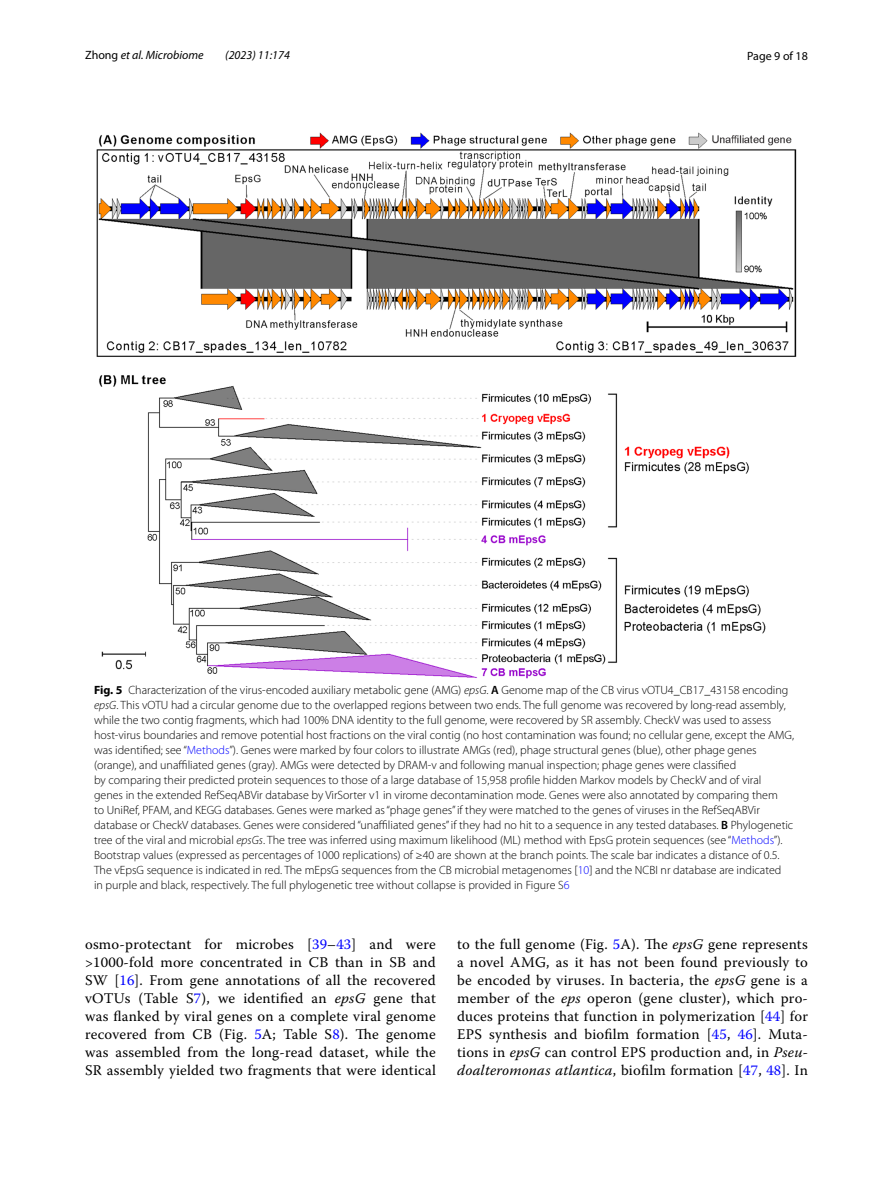
<style>
.page{position:relative;width:893px;height:1187px;background:#fff}
.page>*{position:absolute;margin:0;border:0;box-sizing:border-box;transform-origin:0 0}
.t1{font:14.7px/18px "Warnock Pro";letter-spacing:.015em;color:#000;text-align:justify}
.t2{font:300 12px/15px "Myriad Pro";color:#000}
.t3{font:italic 12px "Myriad Pro";color:#000}
.t4{font:12px "Myriad Pro";color:#000}
.s1{font-style:normal}
.s2{font-weight:700}
.s3{font-style:italic}
.s4{font-weight:600}
.s5{color:#00f}
</style>
<div class="page">
<img style="left:96px;top:133px;width:701px;height:545px">
<p class="t3" style="left:85px;top:48px;width:120px"><span class="s1">Zhong</span> et al. Microbiome</p>
<p class="t3" style="left:225px;top:48px;width:66px">(2023) 11:174</p>
<p class="t4" style="left:747px;top:48px;width:62px">Page 9 of 18</p>
<p class="t2" style="left:94px;top:682px;width:702px"><span class="s2">Fig. 5</span> Characterization of the virus-encoded auxiliary metabolic gene (AMG) <span class="s3">epsG</span>. <span class="s4">A</span> Genome map of the CB virus vOTU4_CB17_43158 encoding <span class="s3">epsG</span>. This vOTU had a circular genome due to the overlapped regions between two ends. The full genome was recovered by long-read assembly, while the two contig fragments, which had 100% DNA identity to the full genome, were recovered by SR assembly. CheckV was used to assess host-virus boundaries and remove potential host fractions on the viral contig (no host contamination was found; no cellular gene, except the AMG, was identified; see “<span class="s5">Methods</span>”). Genes were marked by four colors to illustrate AMGs (red), phage structural genes (blue), other phage genes (orange), and unaffiliated genes (gray). AMGs were detected by DRAM-v and following manual inspection; phage genes were classified<br>by comparing their predicted protein sequences to those of a large database of 15,958 profile hidden Markov models by CheckV and of viral<br>genes in the extended RefSeqABVir database by VirSorter v1 in virome decontamination mode. Genes were also annotated by comparing them<br>to UniRef, PFAM, and KEGG databases. Genes were marked as“phage genes” if they were matched to the genes of viruses in the RefSeqABVir database or CheckV databases. Genes were considered “unaffiliated genes” if they had no hit to a sequence in any tested databases. <span class="s4">B</span> Phylogenetic tree of the viral and microbial <span class="s3">epsGs</span>. The tree was inferred using maximum likelihood (ML) method with EpsG protein sequences (see “<span class="s5">Methods</span>”).<br>Bootstrap values (expressed as percentages of 1000 replications) of ≥40 are shown at the branch points. The scale bar indicates a distance of 0.5.<br>The vEpsG sequence is indicated in red. The mEpsG sequences from the CB microbial metagenomes [<span class="s5">10</span>] and the NCBI nr database are indicated<br>in purple and black, respectively. The full phylogenetic tree without collapse is provided in Figure S<span class="s5">6</span></p>
<p class="t1" style="left:85px;top:935px;width:352px">osmo-protectant for microbes [<span class="s5">39</span>–<span class="s5">43</span>] and were &gt;1000-fold more concentrated in CB than in SB and SW [<span class="s5">16</span>]. From gene annotations of all the recovered vOTUs (Table S<span class="s5">7</span>), we identified an <span class="s3">epsG</span> gene that was flanked by viral genes on a complete viral genome recovered from CB (Fig. <span class="s5">5</span>A; Table S<span class="s5">8</span>). The genome was assembled from the long-read dataset, while the SR assembly yielded two fragments that were identical</p>
<p class="t1" style="left:457px;top:935px;width:352px">to the full genome (Fig. <span class="s5">5</span>A). The <span class="s3">epsG</span> gene represents a novel AMG, as it has not been found previously to be encoded by viruses. In bacteria, the <span class="s3">epsG</span> gene is a member of the <span class="s3">eps</span> operon (gene cluster), which pro&shy;duces proteins that function in polymerization [<span class="s5">44</span>] for EPS synthesis and biofilm formation [<span class="s5">45</span>, <span class="s5">46</span>]. Muta&shy;tions in <span class="s3">epsG</span> can control EPS production and, in <span class="s3">Pseu&shy;doalteromonas atlantica</span>, biofilm formation [<span class="s5">47</span>, <span class="s5">48</span>]. In</p>
</div>
